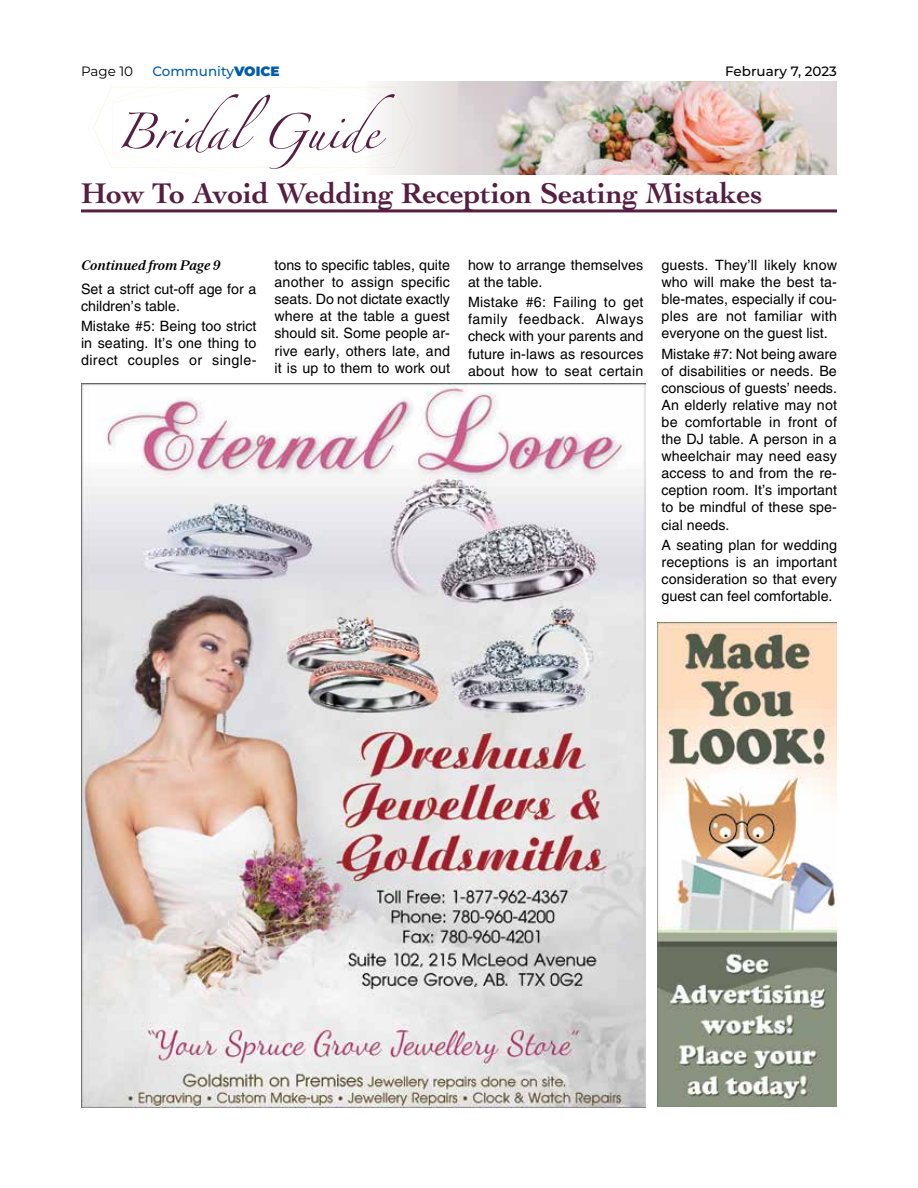
<style>
.page{position:relative;width:918px;height:1188px;background:#fff}
.page>*{position:absolute;margin:0;border:0;box-sizing:border-box;transform-origin:0 0}
.t1{font:79.5px "Zapfino Extra LT Pro";color:#551e42}
.t2{font:700 30px "Cochin LT Std";color:#551e42}
.t3{font:14.25px/17.1px "Helvetica LT Std";letter-spacing:.005em;color:#000;text-align:justify}
.t4{font:italic 700 13.5px "Serif 12 Beta";color:#000}
.t5{font:500 13.5px "Montserrat";color:#005daa}
.t6{font:500 13.5px "Montserrat";color:#000}
.t7{font:13.5px "Montserrat";color:#000}
.s1{font-weight:900}
</style>
<div class="page">
<hr style="left:81px;top:209px;width:756px;height:3px;background:#551e42">
<img style="left:458px;top:81px;width:379px;height:93px">
<div style="left:362px;top:81px;width:96px;height:93px;background:#e5e0e0"></div>
<svg style="left:88px;top:81px;width:329px;height:93px"></svg>
<img style="left:81px;top:383px;width:564px;height:724px">
<img style="left:658px;top:623px;width:179px;height:484px">
<p class="t7" style="left:81px;top:62px;width:54px">Page 10</p>
<p class="t5" style="left:152px;top:62px;width:129px">Community<span class="s1">VOICE</span></p>
<p class="t6" style="left:725px;top:62px;width:113px">February 7, 2023</p>
<h1 class="t1" style="left:116px;top:74px;width:264px">Bridal Guide</h1>
<h2 class="t2" style="left:81px;top:175px;width:683px">How To Avoid Wedding Reception Seating Mistakes</h2>
<p class="t4" style="left:81px;top:257px;width:141px">Continued from Page 9</p>
<p class="t3" style="left:81px;top:280px;width:177px">Set a strict cut-off age for a children’s table.</p>
<p class="t3" style="left:81px;top:317px;width:177px">Mistake #5: Being too strict in seating. It’s one thing to direct couples or single-</p>
<p class="t3" style="left:275px;top:256px;width:177px">tons to specific tables, quite another to assign specific seats. Do not dictate exactly where at the table a guest should sit. Some people ar&shy;rive early, others late, and it is up to them to work out</p>
<p class="t3" style="left:468px;top:256px;width:177px">how to arrange themselves at the table.</p>
<p class="t3" style="left:468px;top:294px;width:177px">Mistake #6: Failing to get family feedback. Always check with your parents and future in-laws as resources about how to seat certain</p>
<p class="t3" style="left:662px;top:256px;width:177px">guests. They’ll likely know who will make the best ta&shy;ble-mates, especially if cou&shy;ples are not familiar with everyone on the guest list.</p>
<p class="t3" style="left:662px;top:345px;width:177px">Mistake #7: Not being aware of disabilities or needs. Be conscious of guests’ needs.<br>An elderly relative may not be comfortable in front of the DJ table. A person in a wheelchair may need easy access to and from the re&shy;ception room. It’s important to be mindful of these spe&shy;cial needs.</p>
<p class="t3" style="left:662px;top:536px;width:177px">A seating plan for wedding receptions is an important consideration so that every guest can feel comfortable.</p>
</div>
